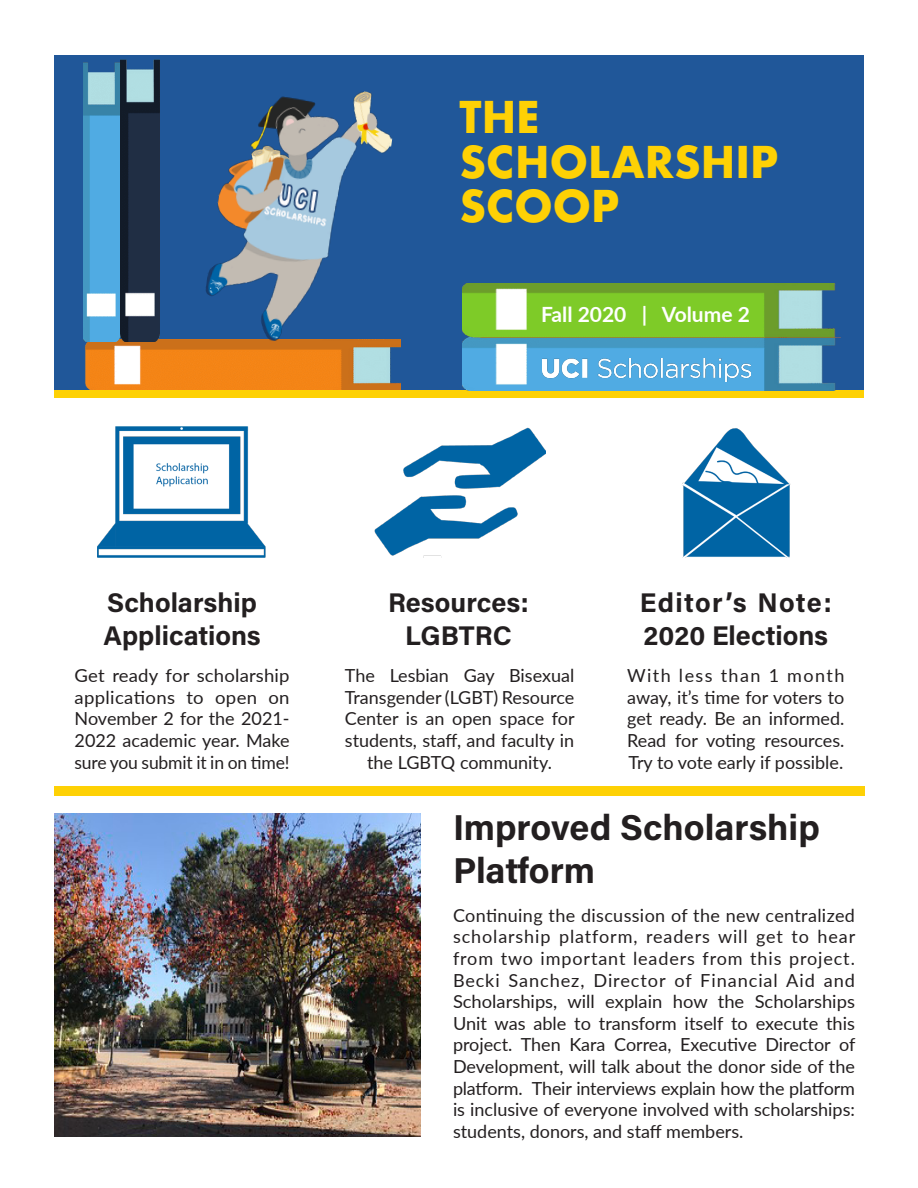
<style>
.page{position:relative;width:918px;height:1188px;background:#fff}
.page>*{position:absolute;margin:0;border:0;box-sizing:border-box;transform-origin:0 0}
.t1{font:700 42.6px "Futura";color:#fed105}
.t2{font:36px "Acumin Variable Concept";letter-spacing:.05em;color:#231f20}
.t3{font:27px/32.4px "Acumin Variable Concept";letter-spacing:.055em;color:#231f20}
.t4{font:700 21px "Lato";color:#fff}
.Paragraph_Style_1{font:18px/21.6px "Lato";color:#231f20;text-align:justify}
</style>
<div class="page">
<div style="left:54px;top:787px;width:810px;height:9px;background:#fed105"></div>
<img style="left:374px;top:427px;width:172px;height:130px">
<img style="left:98px;top:426px;width:168px;height:131px">
<img style="left:682px;top:428px;width:109px;height:129px">
<img style="left:55px;top:814px;width:366px;height:323px">
<div style="left:55px;top:56px;width:809px;height:335px;background:#205799"></div>
<img style="left:69px;top:339px;width:332px;height:52px">
<img style="left:200px;top:91px;width:198px;height:262px">
<div style="left:54px;top:391px;width:810px;height:7px;background:#fed105"></div>
<img style="left:84px;top:59px;width:37px;height:283px">
<img style="left:121px;top:59px;width:38px;height:283px">
<img style="left:462px;top:284px;width:378px;height:107px">
<img style="left:542px;top:358px;width:209px;height:24px">
<p class="t1" style="left:460px;top:86px;width:82px">THE</p>
<p class="t1" style="left:459px;top:131px;width:320px">SCHOLARSHIP</p>
<p class="t1" style="left:459px;top:175px;width:161px">SCOOP</p>
<p class="t4" style="left:541px;top:298px;width:210px">Fall 2020 | Volume 2</p>
<p class="t3" style="left:107px;top:586px;width:150px">Scholarship</p>
<p class="t3" style="left:103px;top:618px;width:157px">Applications</p>
<p class="Paragraph_Style_1" style="left:75px;top:664px;width:217px">Get ready for scholarship applications to open on November 2 for the 2021- 2022 academic year. Make sure you submit it in on time!</p>
<p class="t3" style="left:640px;top:586px;width:191px">Editor’s Note:<br>2020 Elections</p>
<p class="t3" style="left:388px;top:586px;width:140px">Resources:</p>
<p class="t3" style="left:405px;top:618px;width:107px">LGBTRC</p>
<p class="Paragraph_Style_1" style="left:345px;top:664px;width:231px;text-align:center">The Lesbian Gay Bisexual<br>Transgender (LGBT) Resource<br>Center is an open space for students, staff, and faculty in the LGBTQ community.</p>
<p class="Paragraph_Style_1" style="left:627px;top:664px;width:219px">With less than 1 month away, it’s time for voters to get ready. Be an informed.<br>Read for voting resources.<br>Try to vote early if possible.</p>
<p class="t2" style="left:453px;top:803px;width:367px">Improved Scholarship</p>
<p class="t2" style="left:453px;top:846px;width:142px">Platform</p>
<p class="Paragraph_Style_1" style="left:453px;top:904px;width:404px">Continuing the discussion of the new centralized scholarship platform, readers will get to hear from two important leaders from this project.<br>Becki Sanchez, Director of Financial Aid and Scholarships, will explain how the Scholarships Unit was able to transform itself to execute this project. Then Kara Correa, Executive Director of Development, will talk about the donor side of the platform. Their interviews explain how the platform is inclusive of everyone involved with scholarships: students, donors, and staff members.</p>
</div>
